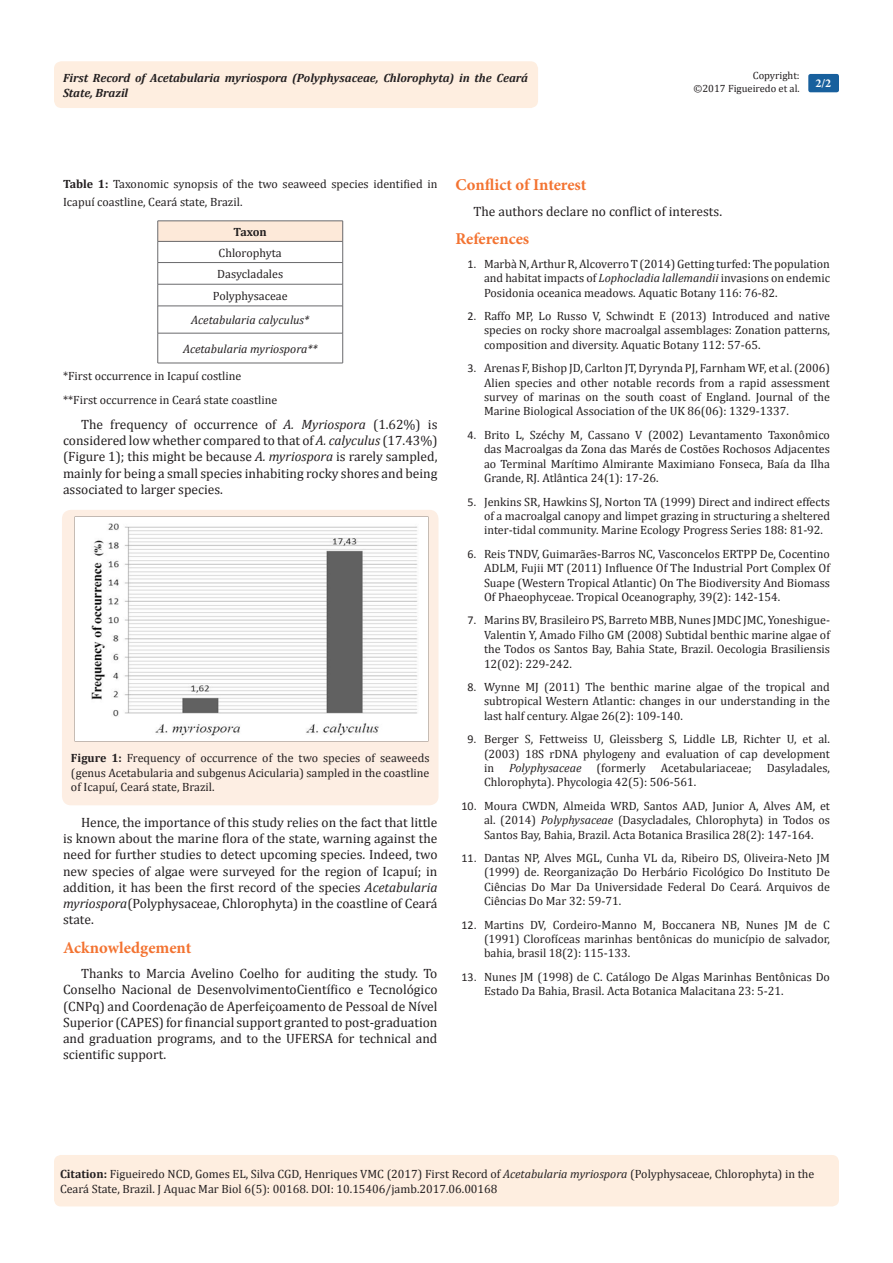
<style>
.page{position:relative;width:893px;height:1263px;background:#fff}
.page>*{position:absolute;margin:0;border:0;box-sizing:border-box;transform-origin:0 0}
.List_Paragraph{font:700 16.5px "Minion Pro";letter-spacing:-.005em;color:#f37331}
.t1{font:13.5px/16.2px "Cambria";color:#231f20;text-align:justify}
.Citation{font:12px/14.4px "Cambria";color:#231f20;text-align:justify}
.t2{font:italic 700 12px/14.4px "Cambria";color:#231f20}
.t3{font:italic 12px "Cambria";color:#231f20}
.t4{font:700 12px "Cambria";letter-spacing:-.015em;color:#231f20}
.t5{font:700 12px "Minion Pro";color:#fff}
.t6{font:10.5px/12.6px "Cambria";color:#231f20;text-align:right}
.s1{font-weight:700}
.s2{font-style:italic}
.s3{font-family:"Calibri"}
</style>
<div class="page">
<div style="left:54px;top:1155px;width:785px;height:51px;background:#feeee0;border-radius:7px"></div>
<div style="left:54px;top:61px;width:484px;height:47px;background:#feeee0;border-radius:8px"></div>
<div style="left:808px;top:74px;width:31px;height:18px;background:#18609d;border-radius:2px"></div>
<div style="left:158px;top:221px;width:185px;height:20px;background:#fde9d9"></div>
<hr style="left:158px;top:221px;width:185px;height:1px;background:#69696c">
<hr style="left:158px;top:241px;width:185px;height:1px;background:#69696c">
<hr style="left:158px;top:262px;width:185px;height:1px;background:#69696c">
<hr style="left:158px;top:284px;width:185px;height:1px;background:#69696c">
<hr style="left:158px;top:306px;width:185px;height:1px;background:#69696c">
<svg style="left:157px;top:221px;width:1px;height:112px"></svg>
<svg style="left:342px;top:221px;width:1px;height:112px"></svg>
<hr style="left:158px;top:333px;width:185px;height:1px;background:#69696c">
<hr style="left:157px;top:333px;width:1px;height:30px;background:#69696c">
<hr style="left:342px;top:333px;width:1px;height:30px;background:#69696c">
<hr style="left:158px;top:363px;width:185px;height:1px;background:#69696c">
<div style="left:62px;top:510px;width:376px;height:295px;background:#fdeee3;border-radius:9px"></div>
<img style="left:74px;top:517px;width:355px;height:224px">
<p class="t6" style="left:693px;top:69px;width:108px">Copyright:<br>©2017 Figueiredo et al.</p>
<p class="t2" style="left:63px;top:70px;width:466px">First Record of Acetabularia myriospora (Polyphysaceae, Chlorophyta) in the Ceará<br>State, Brazil</p>
<p class="t5" style="left:815px;top:75px;width:17px">2/2</p>
<p class="Citation" style="left:63px;top:175px;width:376px;line-height:18px"><span class="s1">Table 1:</span> Taxonomic synopsis of the two seaweed species identified in<br>Icapuí coastline, Ceará state, Brazil.</p>
<p class="t4" style="left:234px;top:223px;width:35px">Taxon</p>
<p class="Citation" style="left:219px;top:245px;width:65px">Chlorophyta</p>
<p class="Citation" style="left:217px;top:267px;width:67px">Dasycladales</p>
<p class="Citation" style="left:213px;top:288px;width:76px">Polyphysaceae</p>
<p class="t3" style="left:191px;top:312px;width:119px">Acetabularia calyculus*</p>
<p class="t3" style="left:183px;top:340px;width:136px">Acetabularia myriospora**</p>
<p class="Citation" style="left:63px;top:369px;width:180px">*First occurrence in Icapuí costline</p>
<p class="Citation" style="left:63px;top:392px;width:216px">**First occurrence in Ceará state coastline</p>
<p class="t1" style="left:63px;top:416px;width:376px;text-indent:18px">The frequency of occurrence of <span class="s2">A. Myriospora</span> (1.62%) is considered low whether compared to that of <span class="s2">A. calyculus</span> (17.43%) (Figure 1); this might be because <span class="s2">A. myriospora</span> is rarely sampled, mainly for being a small species inhabiting rocky shores and being associated to larger species.</p>
<p class="Citation" style="left:71px;top:751px;width:360px"><span class="s1">Figure 1:</span> Frequency of occurrence of the two species of seaweeds (genus Acetabularia and subgenus Acicularia) sampled in the coastline of Icapuí, Ceará state, Brazil.</p>
<p class="t1" style="left:63px;top:814px;width:376px;text-indent:18px">Hence, the importance of this study relies on the fact that little is known about the marine flora of the state, warning against the need for further studies to detect upcoming species. Indeed, two new species of algae were surveyed for the region of Icapuí; in addition, it has been the first record of the species <span class="s2">Acetabularia myriospora</span>(Polyphysaceae, Chlorophyta) in the coastline of Ceará state.</p>
<p class="List_Paragraph" style="left:63px;top:936px;width:130px">Acknowledgement</p>
<p class="t1" style="left:63px;top:965px;width:376px;text-indent:18px">Thanks to Marcia Avelino Coelho for auditing the study. To Conselho Nacional de DesenvolvimentoCientífico e Tecnológico (CNPq) and Coordenação de Aperfeiçoamento de Pessoal de Nível Superior (CAPES) for financial support granted to post-graduation and graduation programs, and to the UFERSA for technical and scientific support.</p>
<p class="List_Paragraph" style="left:455px;top:174px;width:132px">Conflict of Interest</p>
<p class="t1" style="left:473px;top:203px;width:250px">The authors declare no conflict of interests.</p>
<p class="List_Paragraph" style="left:455px;top:228px;width:75px">References</p>
<p class="Citation" style="left:484px;top:257px;width:347px;text-indent:-16px"><span class="s3">1.</span> Marbà N, Arthur R, Alcoverro T (2014) Getting turfed: The population and habitat impacts of <span class="s2">Lophocladia lallemandii</span> invasions on endemic Posidonia oceanica meadows. Aquatic Botany 116: 76-82.</p>
<p class="Citation" style="left:484px;top:309px;width:347px;text-indent:-16px"><span class="s3">2.</span> Raffo MP, Lo Russo V, Schwindt E (2013) Introduced and native species on rocky shore macroalgal assemblages: Zonation patterns, composition and diversity. Aquatic Botany 112: 57-65.</p>
<p class="Citation" style="left:484px;top:361px;width:347px;text-indent:-16px"><span class="s3">3.</span> Arenas F, Bishop JD, Carlton JT, Dyrynda PJ, Farnham WF, et al. (2006)<br>Alien species and other notable records from a rapid assessment survey of marinas on the south coast of England. Journal of the Marine Biological Association of the UK 86(06): 1329-1337.</p>
<p class="Citation" style="left:484px;top:428px;width:347px;text-indent:-16px"><span class="s3">4.</span> Brito L, Széchy M, Cassano V (2002) Levantamento Taxonômico das Macroalgas da Zona das Marés de Costões Rochosos Adjacentes ao Terminal Marítimo Almirante Maximiano Fonseca, Baía da Ilha Grande, RJ. Atlântica 24(1): 17-26.</p>
<p class="Citation" style="left:484px;top:494px;width:347px;text-indent:-16px"><span class="s3">5.</span> Jenkins SR, Hawkins SJ, Norton TA (1999) Direct and indirect effects of a macroalgal canopy and limpet grazing in structuring a sheltered inter-tidal community. Marine Ecology Progress Series 188: 81-92.</p>
<p class="Citation" style="left:484px;top:546px;width:347px;text-indent:-16px"><span class="s3">6.</span> Reis TNDV, Guimarães-Barros NC, Vasconcelos ERTPP De, Cocentino ADLM, Fujii MT (2011) Influence Of The Industrial Port Complex Of Suape (Western Tropical Atlantic) On The Biodiversity And Biomass Of Phaeophyceae. Tropical Oceanography, 39(2): 142-154.</p>
<p class="Citation" style="left:484px;top:613px;width:347px;text-indent:-16px"><span class="s3">7.</span> Marins BV, Brasileiro PS, Barreto MBB, Nunes JMDC JMC, Yoneshigue-Valentin Y, Amado Filho GM (2008) Subtidal benthic marine algae of the Todos os Santos Bay, Bahia State, Brazil. Oecologia Brasiliensis 12(02): 229-242.</p>
<p class="Citation" style="left:484px;top:680px;width:347px;text-indent:-16px"><span class="s3">8.</span> Wynne MJ (2011) The benthic marine algae of the tropical and subtropical Western Atlantic: changes in our understanding in the last half century. Algae 26(2): 109-140.</p>
<p class="Citation" style="left:484px;top:732px;width:347px;text-indent:-16px"><span class="s3">9.</span> Berger S, Fettweiss U, Gleissberg S, Liddle LB, Richter U, et al. (2003) 18S rDNA phylogeny and evaluation of cap development in</p>
<p class="t3" style="left:509px;top:759px;width:74px">Polyphysaceae</p>
<p class="Citation" style="left:597px;top:761px;width:51px">(formerly</p>
<p class="Citation" style="left:661px;top:761px;width:92px">Acetabulariaceae;</p>
<p class="Citation" style="left:767px;top:761px;width:65px">Dasyladales,</p>
<p class="Citation" style="left:484px;top:775px;width:214px">Chlorophyta). Phycologia 42(5): 506-561.</p>
<p class="Citation" style="left:484px;top:798px;width:347px;text-indent:-22px"><span class="s3">10.</span> Moura CWDN, Almeida WRD, Santos AAD, Junior A, Alves AM, et al. (2014) <span class="s2">Polyphysaceae</span> (Dasycladales, Chlorophyta) in Todos os Santos Bay, Bahia, Brazil. Acta Botanica Brasilica 28(2): 147-164.</p>
<p class="Citation" style="left:484px;top:851px;width:347px;text-indent:-22px"><span class="s3">11.</span> Dantas NP, Alves MGL, Cunha VL da, Ribeiro DS, Oliveira-Neto JM (1999) de. Reorganização Do Herbário Ficológico Do Instituto De Ciências Do Mar Da Universidade Federal Do Ceará. Arquivos de Ciências Do Mar 32: 59-71.</p>
<p class="Citation" style="left:484px;top:917px;width:347px;text-indent:-22px"><span class="s3">12.</span> Martins DV, Cordeiro-Manno M, Boccanera NB, Nunes JM de C (1991) Clorofíceas marinhas bentônicas do município de salvador, bahia, brasil 18(2): 115-133.</p>
<p class="Citation" style="left:484px;top:969px;width:347px;text-indent:-22px"><span class="s3">13.</span> Nunes JM (1998) de C. Catálogo De Algas Marinhas Bentônicas Do<br>Estado Da Bahia, Brasil. Acta Botanica Malacitana 23: 5-21.</p>
<p class="Citation" style="left:60px;top:1167px;width:756px"><span class="s1">Citation:</span> Figueiredo NCD, Gomes EL, Silva CGD, Henriques VMC (2017) First Record of <span class="s2">Acetabularia myriospora</span> (Polyphysaceae, Chlorophyta) in the<br>Ceará State, Brazil. J Aquac Mar Biol 6(5): 00168. DOI: 10.15406/jamb.2017.06.00168</p>
</div>
